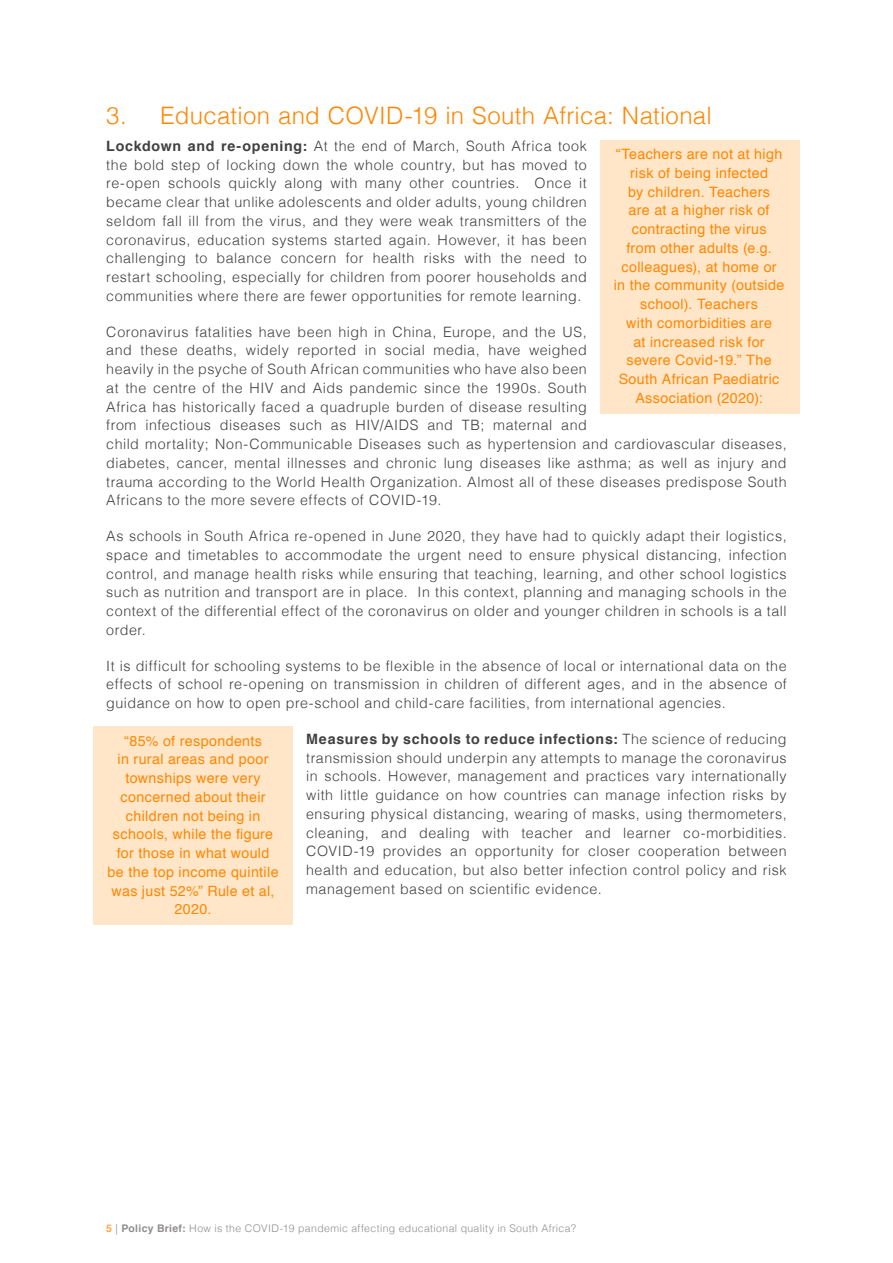
<style>
.page{position:relative;width:893px;height:1263px;background:#fff}
.page>*{position:absolute;margin:0;border:0;box-sizing:border-box;transform-origin:0 0}
.t1{font:300 24px "Helvetica";letter-spacing:.01em;color:#ff8600}
.t2{font:300 14.25px/18.8px "Helvetica";letter-spacing:.04em;color:#404040;text-align:justify}
.t3{font:14.25px/18.8px "Helvetica";letter-spacing:.025em;color:#ff8600;text-align:center}
.t4{font:300 10.5px "Helvetica";letter-spacing:.035em;color:#908d8d}
.s1{font-weight:700}
.s2{font-weight:700;color:#ffa440}
</style>
<div class="page">
<div style="left:94px;top:726px;width:199px;height:199px;background:#ffe6c9"></div>
<div style="left:600px;top:140px;width:199px;height:274px;background:#ffe6c9"></div>
<h1 class="t1" style="left:106px;top:106px;width:607px">3. Education and COVID-19 in South Africa: National</h1>
<p class="t2" style="left:106px;top:138px;width:482px"><span class="s1">Lockdown and re-opening:</span> At the end of March, South Africa took the bold step of locking down the whole country, but has moved to re-open schools quickly along with many other countries. Once it became clear that unlike adolescents and older adults, young children seldom fall ill from the virus, and they were weak transmitters of the coronavirus, education systems started again. However, it has been challenging to balance concern for health risks with the need to restart schooling, especially for children from poorer households and communities where there are fewer opportunities for remote learning.</p>
<p class="t2" style="left:106px;top:324px;width:682px;text-align:left">Coronavirus fatalities have been high in China, Europe, and the US,<br>and these deaths, widely reported in social media, have weighed<br>heavily in the psyche of South African communities who have also been<br>at the centre of the HIV and Aids pandemic since the 1990s. South<br>Africa has historically faced a quadruple burden of disease resulting<br>from infectious diseases such as HIV/AIDS and TB; maternal and<br>child mortality; Non-Communicable Diseases such as hypertension and cardiovascular diseases, diabetes, cancer, mental illnesses and chronic lung diseases like asthma; as well as injury and trauma according to the World Health Organization. Almost all of these diseases predispose South Africans to the more severe effects of COVID-19.</p>
<p class="t2" style="left:106px;top:528px;width:682px">As schools in South Africa re-opened in June 2020, they have had to quickly adapt their logistics, space and timetables to accommodate the urgent need to ensure physical distancing, infection control, and manage health risks while ensuring that teaching, learning, and other school logistics such as nutrition and transport are in place. In this context, planning and managing schools in the context of the differential effect of the coronavirus on older and younger children in schools is a tall order.</p>
<p class="t2" style="left:106px;top:658px;width:682px">It is difficult for schooling systems to be flexible in the absence of local or international data on the effects of school re-opening on transmission in children of different ages, and in the absence of guidance on how to open pre-school and child-care facilities, from international agencies.</p>
<p class="t2" style="left:306px;top:731px;width:482px"><span class="s1">Measures by schools to reduce infections:</span> The science of reducing transmission should underpin any attempts to manage the coronavirus in schools. However, management and practices vary internationally with little guidance on how countries can manage infection risks by ensuring physical distancing, wearing of masks, using thermometers, cleaning, and dealing with teacher and learner co-morbidities.<br>COVID-19 provides an opportunity for closer cooperation between health and education, but also better infection control policy and risk management based on scientific evidence.</p>
<p class="t3" style="left:614px;top:146px;width:172px">“Teachers are not at high risk of being infected<br>by children. Teachers<br>are at a higher risk of contracting the virus<br>from other adults (e.g. colleagues), at home or<br>in the community (outside school). Teachers<br>with comorbidities are<br>at increased risk for severe Covid-19.” The<br>South African Paediatric<br>Association (2020):</p>
<p class="t3" style="left:108px;top:732px;width:173px">“85% of respondents<br>in rural areas and poor townships were very concerned about their children not being in schools, while the figure for those in what would be the top income quintile was just 52%” Rule et al,<br>2020.</p>
<p class="t4" style="left:106px;top:1224px;width:471px"><span class="s2">5</span> | <span class="s1">Policy Brief:</span> How is the COVID-19 pandemic affecting educational quality in South Africa?</p>
</div>
